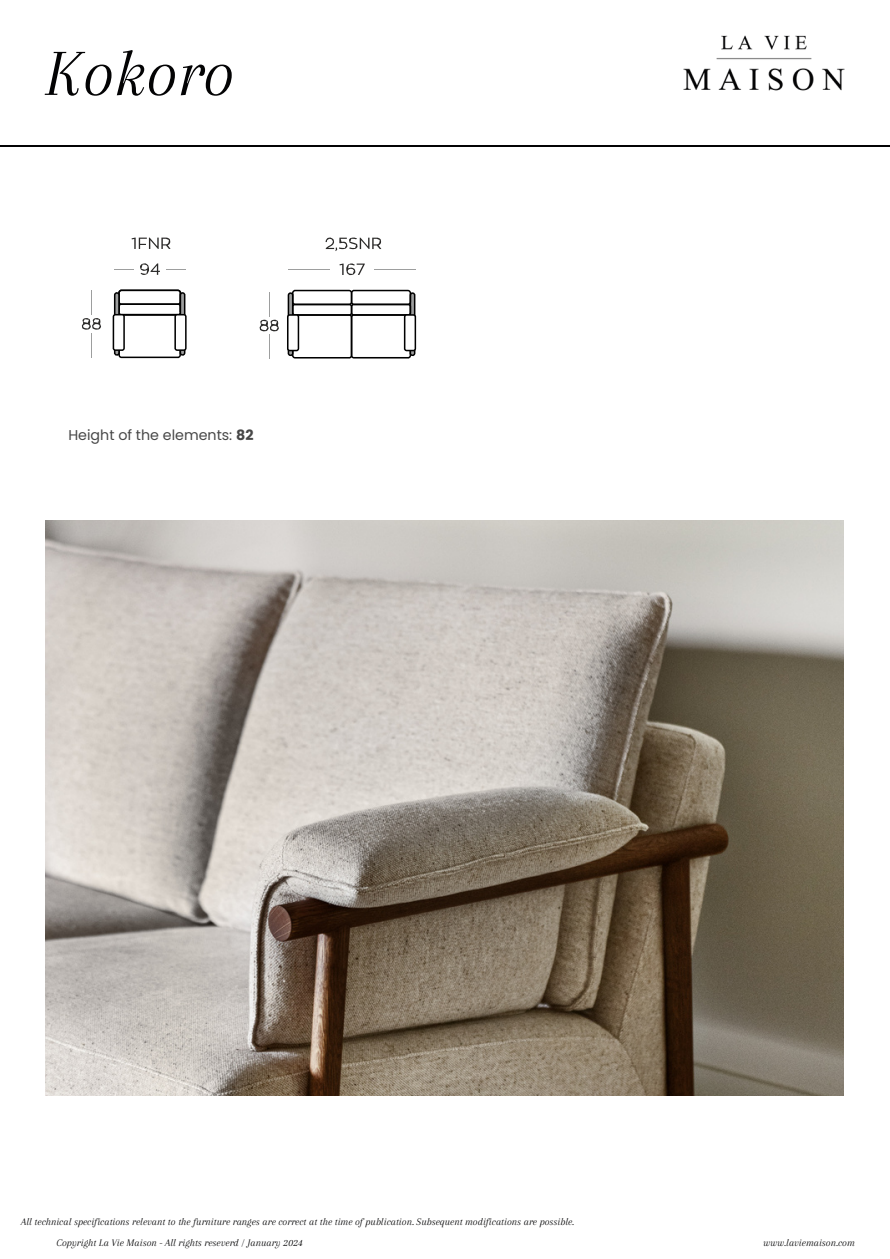
<style>
.page{position:relative;width:890px;height:1259px;background:#fff}
.page>*{position:absolute;margin:0;border:0;box-sizing:border-box;transform-origin:0 0}
.t1{font:italic 68.25px "Arapey";color:#030304}
.t2{font:14.25px "Poppins";color:#474747}
.t3{font:italic 10.5px "Arapey";color:#030304}
.s1{font-weight:700}
</style>
<div class="page">
<img style="left:683px;top:35px;width:162px;height:56px">
<hr style="left:0;top:146px;width:266px;height:1px;background:#030304">
<hr style="left:267px;top:146px;width:355px;height:1px;background:#030304">
<hr style="left:622px;top:146px;width:268px;height:1px;background:#030304">
<svg style="left:82px;top:290px;width:19px;height:67px"></svg>
<svg style="left:140px;top:263px;width:20px;height:12px"></svg>
<svg style="left:114px;top:269px;width:20px;height:1px"></svg>
<svg style="left:132px;top:238px;width:39px;height:11px"></svg>
<svg style="left:166px;top:269px;width:20px;height:1px"></svg>
<svg style="left:113px;top:290px;width:74px;height:68px"></svg>
<svg style="left:259px;top:292px;width:20px;height:67px"></svg>
<svg style="left:339px;top:263px;width:26px;height:12px"></svg>
<hr style="left:288px;top:269px;width:42px;height:1px;background:#9d9e9e">
<hr style="left:374px;top:269px;width:42px;height:1px;background:#9d9e9e">
<svg style="left:325px;top:238px;width:56px;height:13px"></svg>
<svg style="left:287px;top:290px;width:129px;height:68px"></svg>
<img style="left:46px;top:521px;width:797px;height:575px">
<p class="t1" style="left:44px;top:36px;width:192px">Kokoro</p>
<p class="t2" style="left:68px;top:425px;width:187px">Height of the elements: <span class="s1">82</span></p>
<p class="t3" style="left:21px;top:1216px;width:555px">All technical specifications relevant to the furniture ranges are correct at the time of publication. Subsequent modifications are possible.</p>
<p class="t3" style="left:56px;top:1236px;width:248px">Copyright La Vie Maison - All rights reseverd / January 2024</p>
<p class="t3" style="left:763px;top:1236px;width:93px">www.laviemaison.com</p>
</div>
